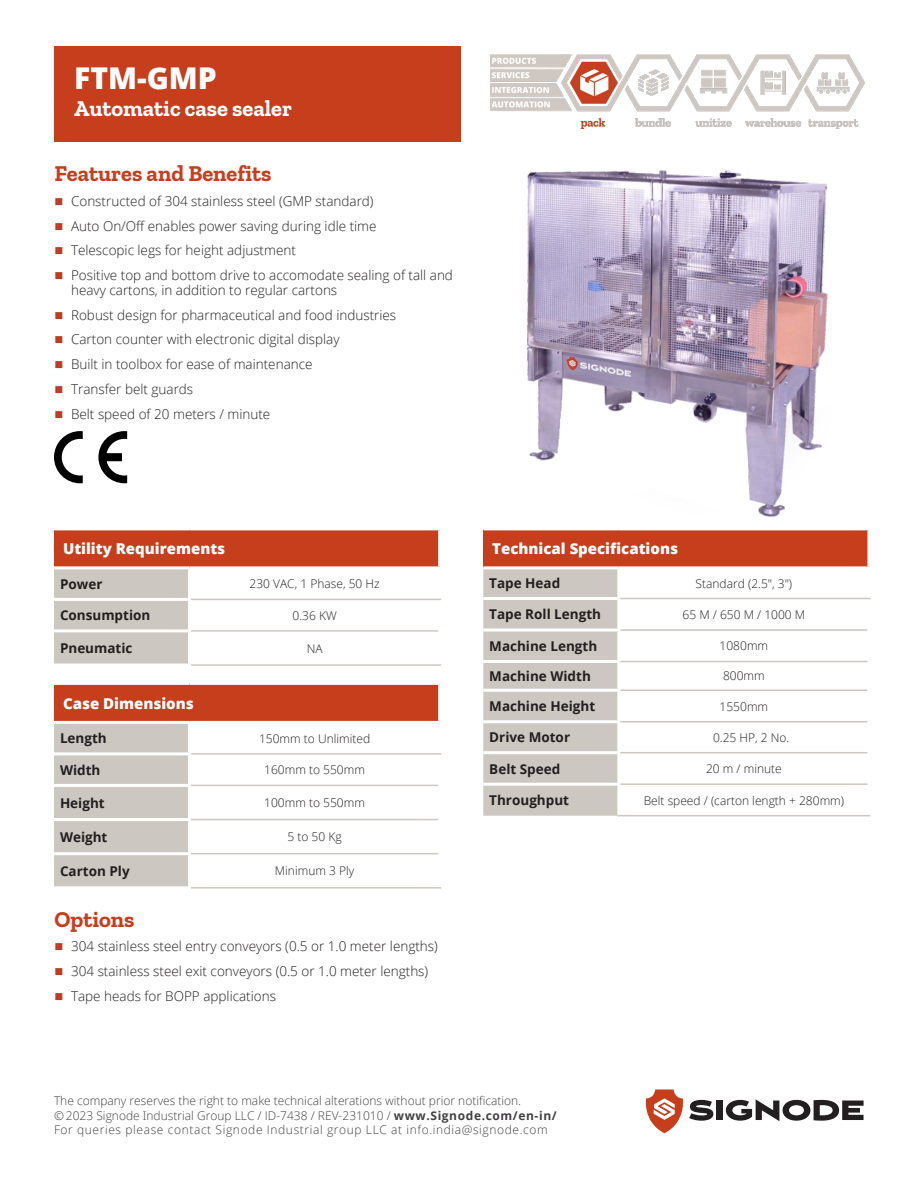
<style>
.page{position:relative;width:918px;height:1188px;background:#fff}
.page>*{position:absolute;margin:0;border:0;box-sizing:border-box;transform-origin:0 0}
.t1{font:800 30px "Open Sans";color:#fff}
.t2{font:700 22.5px "Zilla Slab";color:#c63e1c}
.t3{font:700 22.5px "Zilla Slab";color:#fff}
.t4{font:800 15px "Open Sans";color:#fff}
.t5{font:300 13.5px/15px "Open Sans";color:#231f20}
.t6{font:700 13.5px "Open Sans";color:#231f20}
.t7{font:300 12px/14.4px "Open Sans";color:#424042}
.t8{font:300 12px "Open Sans";color:#231f20}
.s1{color:#bb3d24}
.s2{font-weight:700}
</style>
<div class="page">
<div style="left:483px;top:529px;width:386px;height:39px;background:#c63e1c"></div>
<div style="left:483px;top:569px;width:134px;height:247px;background:#cdc7c1"></div>
<hr style="left:867px;top:530px;width:3px;height:36px;background:#fff">
<hr style="left:483px;top:720px;width:137px;height:3px;background:#fff">
<hr style="left:483px;top:751px;width:137px;height:3px;background:#fff">
<hr style="left:483px;top:783px;width:137px;height:3px;background:#fff">
<hr style="left:483px;top:689px;width:137px;height:3px;background:#fff">
<hr style="left:483px;top:527px;width:136px;height:3px;background:#fff">
<hr style="left:619px;top:527px;width:251px;height:3px;background:#fff">
<hr style="left:483px;top:566px;width:136px;height:3px;background:#fff">
<hr style="left:619px;top:566px;width:251px;height:3px;background:#fff">
<hr style="left:483px;top:597px;width:137px;height:3px;background:#fff">
<svg style="left:483px;top:628px;width:136px;height:4px"></svg>
<hr style="left:483px;top:660px;width:137px;height:3px;background:#fff">
<hr style="left:620px;top:661px;width:247px;height:1px;background:#cdc7c1">
<hr style="left:620px;top:721px;width:247px;height:1px;background:#cdc7c1">
<hr style="left:620px;top:752px;width:247px;height:1px;background:#cdc7c1">
<hr style="left:620px;top:783px;width:247px;height:2px;background:#cdc7c1">
<hr style="left:617px;top:815px;width:253px;height:1px;background:#cdc7c1">
<hr style="left:620px;top:598px;width:250px;height:1px;background:#cdc7c1">
<hr style="left:620px;top:629px;width:247px;height:2px;background:#cdc7c1">
<hr style="left:620px;top:689px;width:247px;height:2px;background:#cdc7c1">
<div style="left:54px;top:529px;width:386px;height:39px;background:#c63e1c"></div>
<div style="left:54px;top:569px;width:134px;height:95px;background:#cdc7c1"></div>
<hr style="left:438px;top:530px;width:3px;height:36px;background:#fff">
<hr style="left:54px;top:527px;width:136px;height:3px;background:#fff">
<hr style="left:190px;top:527px;width:251px;height:3px;background:#fff">
<hr style="left:54px;top:566px;width:136px;height:3px;background:#fff">
<hr style="left:190px;top:566px;width:251px;height:3px;background:#fff">
<hr style="left:54px;top:598px;width:137px;height:3px;background:#fff">
<hr style="left:54px;top:629px;width:137px;height:3px;background:#fff">
<hr style="left:191px;top:630px;width:247px;height:2px;background:#cdc7c1">
<hr style="left:191px;top:664px;width:250px;height:2px;background:#cdc7c1">
<hr style="left:191px;top:599px;width:250px;height:1px;background:#cdc7c1">
<div style="left:54px;top:683px;width:386px;height:39px;background:#c63e1c"></div>
<div style="left:54px;top:724px;width:134px;height:162px;background:#cdc7c1"></div>
<hr style="left:438px;top:685px;width:3px;height:36px;background:#fff">
<hr style="left:54px;top:682px;width:136px;height:3px;background:#fff">
<hr style="left:190px;top:682px;width:251px;height:3px;background:#fff">
<hr style="left:54px;top:721px;width:136px;height:3px;background:#fff">
<hr style="left:190px;top:721px;width:251px;height:3px;background:#fff">
<hr style="left:54px;top:752px;width:137px;height:3px;background:#fff">
<hr style="left:54px;top:784px;width:137px;height:3px;background:#fff">
<hr style="left:54px;top:818px;width:137px;height:3px;background:#fff">
<hr style="left:54px;top:852px;width:137px;height:3px;background:#fff">
<hr style="left:191px;top:785px;width:247px;height:1px;background:#cdc7c1">
<hr style="left:191px;top:819px;width:247px;height:1px;background:#cdc7c1">
<hr style="left:191px;top:853px;width:247px;height:1px;background:#cdc7c1">
<hr style="left:191px;top:887px;width:250px;height:2px;background:#cdc7c1">
<hr style="left:191px;top:753px;width:250px;height:2px;background:#cdc7c1">
<svg style="left:646px;top:1089px;width:37px;height:44px"></svg>
<svg style="left:689px;top:1100px;width:24px;height:21px"></svg>
<div style="left:717px;top:1101px;width:6px;height:19px;background:#231f20"></div>
<svg style="left:726px;top:1099px;width:138px;height:22px"></svg>
<svg style="left:54px;top:431px;width:29px;height:52px"></svg>
<svg style="left:98px;top:431px;width:29px;height:52px"></svg>
<div style="left:54px;top:46px;width:407px;height:96px;background:#c63e1c"></div>
<img style="left:526px;top:170px;width:302px;height:347px">
<img style="left:490px;top:55px;width:375px;height:74px">
<p class="t1" style="left:74px;top:56px;width:144px">FTM-GMP</p>
<p class="t3" style="left:74px;top:96px;width:219px">Automatic case sealer</p>
<p class="t2" style="left:55px;top:161px;width:219px">Features and Benefits</p>
<p class="t5" style="left:55px;top:193px;width:321px"><span class="s1">■</span> Constructed of 304 stainless steel (GMP standard)</p>
<p class="t5" style="left:55px;top:218px;width:324px"><span class="s1">■</span> Auto On/Off enables power saving during idle time</p>
<p class="t5" style="left:55px;top:242px;width:243px"><span class="s1">■</span> Telescopic legs for height adjustment</p>
<p class="t5" style="left:71px;top:267px;width:383px;text-indent:-16px"><span class="s1">■</span> Positive top and bottom drive to accomodate sealing of tall and heavy cartons, in addition to regular cartons</p>
<p class="t5" style="left:55px;top:307px;width:343px"><span class="s1">■</span> Robust design for pharmaceutical and food industries</p>
<p class="t5" style="left:55px;top:332px;width:287px"><span class="s1">■</span> Carton counter with electronic digital display</p>
<p class="t5" style="left:55px;top:356px;width:260px"><span class="s1">■</span> Built in toolbox for ease of maintenance</p>
<p class="t5" style="left:55px;top:381px;width:140px"><span class="s1">■</span> Transfer belt guards</p>
<p class="t5" style="left:55px;top:406px;width:217px"><span class="s1">■</span> Belt speed of 20 meters / minute</p>
<p class="t4" style="left:63px;top:537px;width:164px">Utility Requirements</p>
<p class="t6" style="left:60px;top:574px;width:44px">Power</p>
<p class="t8" style="left:250px;top:576px;width:132px">230 VAC, 1 Phase, 50 Hz</p>
<p class="t6" style="left:60px;top:606px;width:92px">Consumption</p>
<p class="t8" style="left:293px;top:607px;width:46px">0.36 KW</p>
<p class="t6" style="left:60px;top:639px;width:74px">Pneumatic</p>
<p class="t8" style="left:307px;top:640px;width:17px">NA</p>
<p class="t4" style="left:63px;top:692px;width:132px">Case Dimensions</p>
<p class="t6" style="left:60px;top:729px;width:48px">Length</p>
<p class="t8" style="left:259px;top:730px;width:113px">150mm to Unlimited</p>
<p class="t6" style="left:60px;top:760px;width:42px">Width</p>
<p class="t8" style="left:264px;top:762px;width:102px">160mm to 550mm</p>
<p class="t6" style="left:60px;top:793px;width:46px">Height</p>
<p class="t8" style="left:264px;top:794px;width:102px">100mm to 550mm</p>
<p class="t6" style="left:60px;top:827px;width:49px">Weight</p>
<p class="t8" style="left:288px;top:829px;width:56px">5 to 50 Kg</p>
<p class="t6" style="left:60px;top:861px;width:71px">Carton Ply</p>
<p class="t8" style="left:275px;top:863px;width:81px">Minimum 3 Ply</p>
<p class="t2" style="left:55px;top:906px;width:81px">Options</p>
<p class="t5" style="left:55px;top:939px;width:385px"><span class="s1">■</span> 304 stainless steel entry conveyors (0.5 or 1.0 meter lengths)</p>
<p class="t5" style="left:55px;top:963px;width:375px"><span class="s1">■</span> 304 stainless steel exit conveyors (0.5 or 1.0 meter lengths)</p>
<p class="t5" style="left:55px;top:988px;width:223px"><span class="s1">■</span> Tape heads for BOPP applications</p>
<p class="t4" style="left:492px;top:537px;width:187px">Technical Specifications</p>
<p class="t6" style="left:489px;top:574px;width:73px">Tape Head</p>
<p class="t8" style="left:696px;top:575px;width:98px">Standard (2.5", 3")</p>
<p class="t6" style="left:489px;top:605px;width:113px">Tape Roll Length</p>
<p class="t8" style="left:683px;top:606px;width:124px">65 M / 650 M / 1000 M</p>
<p class="t6" style="left:489px;top:636px;width:109px">Machine Length</p>
<p class="t8" style="left:720px;top:638px;width:50px">1080mm</p>
<p class="t6" style="left:489px;top:667px;width:103px">Machine Width</p>
<p class="t8" style="left:723px;top:668px;width:43px">800mm</p>
<p class="t6" style="left:489px;top:697px;width:107px">Machine Height</p>
<p class="t8" style="left:720px;top:698px;width:50px">1550mm</p>
<p class="t6" style="left:489px;top:728px;width:82px">Drive Motor</p>
<p class="t8" style="left:713px;top:729px;width:78px">0.25 HP, 2 No.</p>
<p class="t6" style="left:489px;top:759px;width:73px">Belt Speed</p>
<p class="t8" style="left:706px;top:760px;width:77px">20 m / minute</p>
<p class="t6" style="left:489px;top:791px;width:81px">Throughput</p>
<p class="t8" style="left:644px;top:792px;width:202px">Belt speed / (carton length + 280mm)</p>
<p class="t7" style="left:54px;top:1093px;width:504px">The company reserves the right to make technical alterations without prior notification.<br>© 2023 Signode Industrial Group LLC / ID-7438 / REV-231010 / <span class="s2">www.Signode.com</span><span class="s2">/en-in/<br></span>For queries please contact Signode Industrial group LLC at info.india@signode.com</p>
</div>
